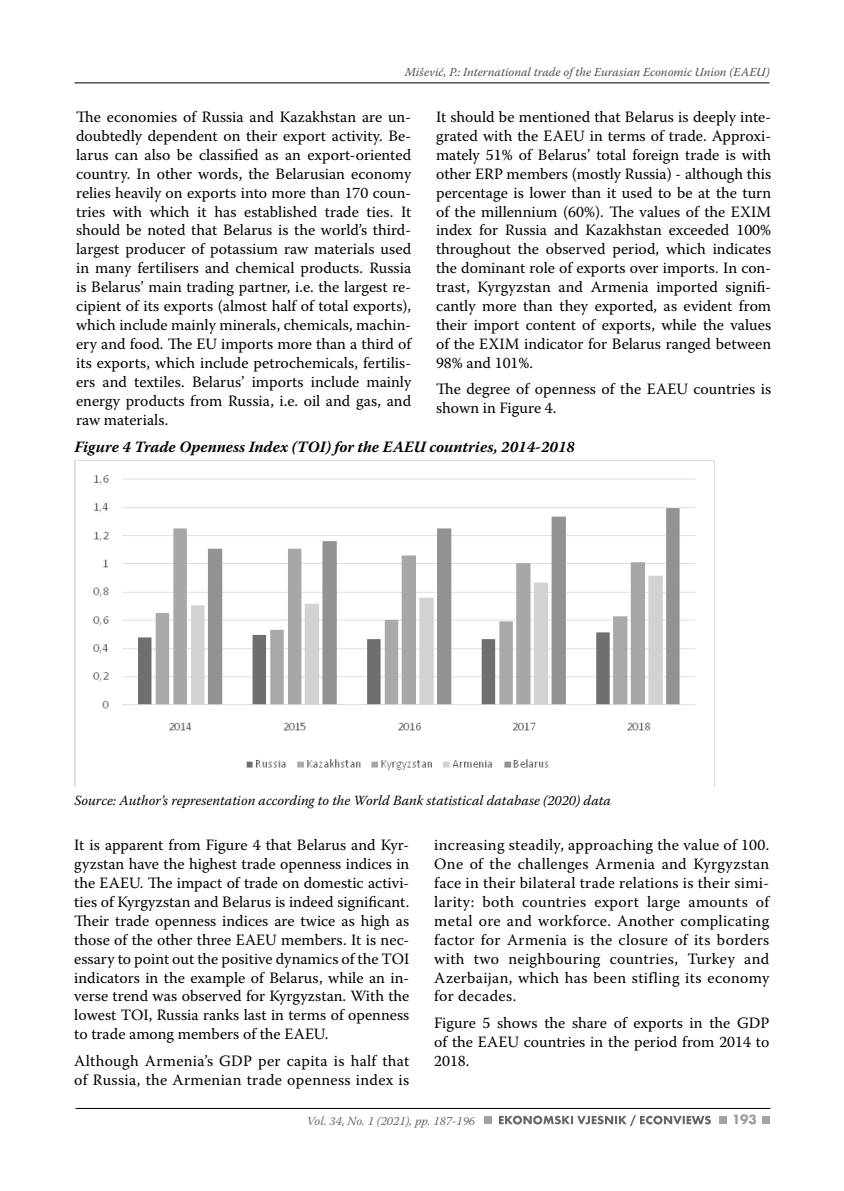
<style>
.page{position:relative;width:844px;height:1191px;background:#fff}
.page>*{position:absolute;margin:0;border:0;box-sizing:border-box;transform-origin:0 0}
.t1{font:15.75px/18.9px "Warnock Pro";letter-spacing:.005em;color:#000;text-align:justify}
.t2{font:italic 700 15.75px "Warnock Pro";color:#000}
.t3{font:italic 14px "Warnock Pro";color:#000}
.t4{font:700 14px "Futura TOT";color:#9c9c9c}
.t5{font:italic 12.25px "Warnock Pro";color:#4f4f4f}
.t6{font:italic 12.25px "Warnock Pro";color:#676767}
</style>
<div class="page">
<hr style="left:74px;top:83px;width:695px;height:1px;background:#000">
<hr style="left:75px;top:1108px;width:695px;height:1px;background:#000">
<div style="left:483px;top:1115px;width:8px;height:8px;background:#a3a3a3"></div>
<div style="left:718px;top:1115px;width:8px;height:8px;background:#a3a3a3"></div>
<div style="left:761px;top:1115px;width:8px;height:8px;background:#a3a3a3"></div>
<svg style="left:499px;top:1115px;width:211px;height:11px"></svg>
<img style="left:74px;top:460px;width:640px;height:326px">
<p class="t5" style="left:405px;top:65px;width:366px">Mišević, P.: International trade of the Eurasian Economic Union (EAEU)</p>
<p class="t1" style="left:76px;top:107px;width:336px">The economies of Russia and Kazakhstan are un&shy;doubtedly dependent on their export activity. Be&shy;larus can also be classified as an export-oriented country. In other words, the Belarusian economy relies heavily on exports into more than 170 coun&shy;tries with which it has established trade ties. It should be noted that Belarus is the world’s third&shy;largest producer of potassium raw materials used in many fertilisers and chemical products. Russia is Belarus’ main trading partner, i.e. the largest re&shy;cipient of its exports (almost half of total exports), which include mainly minerals, chemicals, machin&shy;ery and food. The EU imports more than a third of its exports, which include petrochemicals, fertilis&shy;ers and textiles. Belarus’ imports include mainly energy products from Russia, i.e. oil and gas, and raw materials.</p>
<p class="t1" style="left:436px;top:107px;width:336px">It should be mentioned that Belarus is deeply inte&shy;grated with the EAEU in terms of trade. Approxi&shy;mately 51% of Belarus’ total foreign trade is with other ERP members (mostly Russia) - although this percentage is lower than it used to be at the turn of the millennium (60%). The values of the EXIM index for Russia and Kazakhstan exceeded 100% throughout the observed period, which indicates the dominant role of exports over imports. In con&shy;trast, Kyrgyzstan and Armenia imported signifi&shy;cantly more than they exported, as evident from their import content of exports, while the values of the EXIM indicator for Belarus ranged between 98% and 101%.</p>
<p class="t1" style="left:436px;top:379px;width:336px">The degree of openness of the EAEU countries is shown in Figure 4.</p>
<p class="t2" style="left:74px;top:438px;width:502px">Figure 4 Trade Openness Index (TOI) for the EAEU countries, 2014-2018</p>
<p class="t3" style="left:74px;top:791px;width:538px">Source: Author’s representation according to the World Bank statistical database (2020) data</p>
<p class="t1" style="left:74px;top:835px;width:336px">It is apparent from Figure 4 that Belarus and Kyr&shy;gyzstan have the highest trade openness indices in the EAEU. The impact of trade on domestic activi&shy;ties of Kyrgyzstan and Belarus is indeed significant.<br>Their trade openness indices are twice as high as those of the other three EAEU members. It is nec&shy;essary to point out the positive dynamics of the TOI indicators in the example of Belarus, while an in&shy;verse trend was observed for Kyrgyzstan. With the lowest TOI, Russia ranks last in terms of openness to trade among members of the EAEU.</p>
<p class="t1" style="left:74px;top:1050px;width:336px">Although Armenia’s GDP per capita is half that of Russia, the Armenian trade openness index is</p>
<p class="t1" style="left:434px;top:835px;width:336px">increasing steadily, approaching the value of 100.<br>One of the challenges Armenia and Kyrgyzstan face in their bilateral trade relations is their simi&shy;larity: both countries export large amounts of metal ore and workforce. Another complicating factor for Armenia is the closure of its borders with two neighbouring countries, Turkey and Azerbaijan, which has been stifling its economy for decades.</p>
<p class="t1" style="left:434px;top:1013px;width:336px">Figure 5 shows the share of exports in the GDP of the EAEU countries in the period from 2014 to 2018.</p>
<p class="t6" style="left:307px;top:1113px;width:170px">Vol. 34, No. 1 (2021), pp. 187-196</p>
<p class="t4" style="left:732px;top:1111px;width:26px">193</p>
</div>
